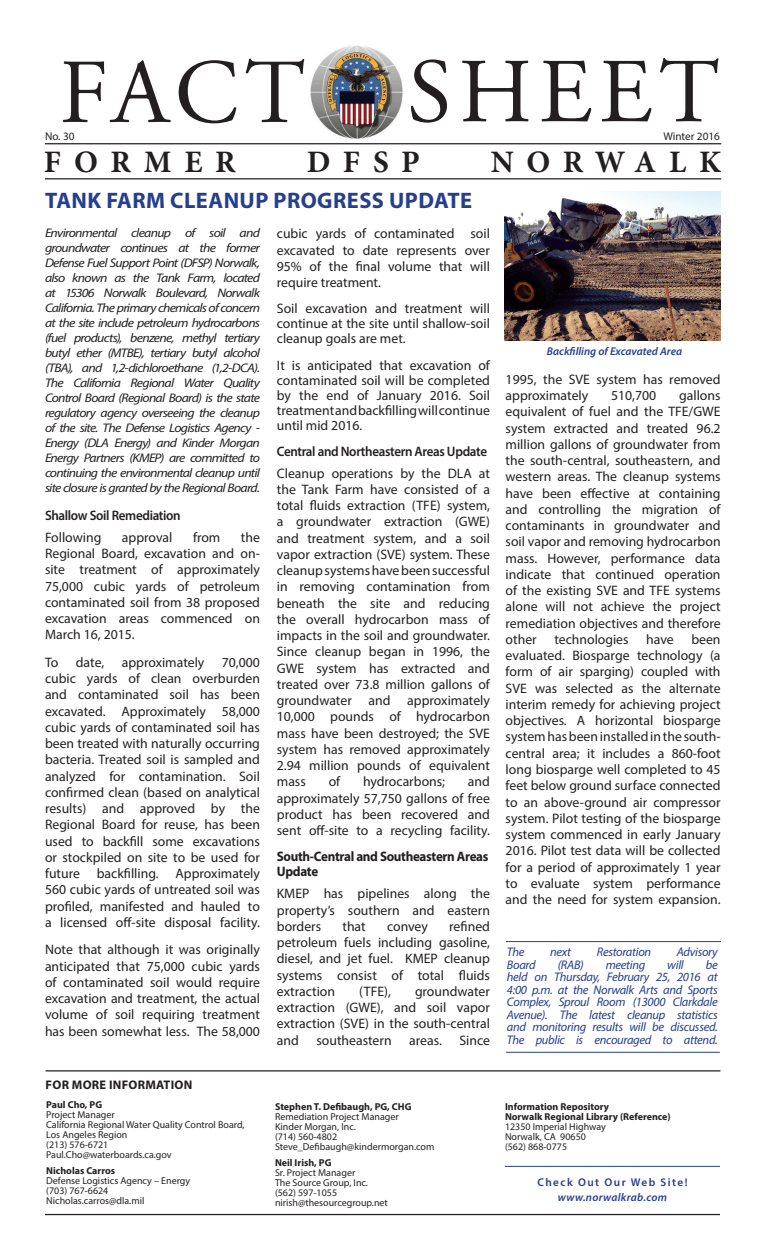
<style>
.page{position:relative;width:765px;height:1260px;background:#fff}
.page>*{position:absolute;margin:0;border:0;box-sizing:border-box;transform-origin:0 0}
.t1{font:91.25px "Adobe Garamond Pro";letter-spacing:.075em;color:#231f20}
.t2{font:700 31.25px "Minion Pro";letter-spacing:.405em;color:#231f20}
.t3{font:700 22.5px "Myriad Pro";letter-spacing:.02em;color:#253f8e}
.t4{font:13.75px/16.2px "Myriad Pro";color:#231f20;text-align:justify}
.t5{font:600 13.75px "Myriad Pro";letter-spacing:-.025em;color:#231f20;scale:.95 1}
.t6{font:700 13.75px/15px "Myriad Pro";letter-spacing:-.025em;color:#231f20;scale:.95 1}
.t7{font:italic 12.5px/15px "Myriad Pro";letter-spacing:-.05em;color:#231f20;text-align:justify;scale:1.1 1}
.t8{font:italic 12.5px/12.5px "Myriad Pro";letter-spacing:-.025em;color:#253f8e;text-align:justify}
.t9{font:700 12.5px "Myriad Pro";letter-spacing:.02em;color:#231f20}
.t10{font:italic 600 11.25px "Myriad Pro";color:#253f8e}
.t11{font:600 11.25px "Myriad Pro";letter-spacing:.13em;color:#253f8e}
.t12{font:italic 600 11.25px "Myriad Pro";letter-spacing:.025em;color:#253f8e}
.t13{font:11.25px "Myriad Pro";color:#231f20}
.t14{font:10px/10px "Myriad Pro";color:#231f20}
.t15{font:700 10px/10px "Myriad Pro";color:#231f20}
</style>
<div class="page">
<img style="left:310px;top:46px;width:93px;height:93px">
<hr style="left:45px;top:143px;width:676px;height:1px;background:#231f20">
<hr style="left:45px;top:178px;width:676px;height:1px;background:#231f20">
<hr style="left:505px;top:1166px;width:215px;height:1px;background:#253f8e">
<hr style="left:46px;top:1070px;width:675px;height:1px;background:#231f20">
<hr style="left:45px;top:1214px;width:675px;height:1px;background:#231f20">
<hr style="left:506px;top:941px;width:215px;height:1px;background:#253f8e">
<hr style="left:506px;top:1052px;width:214px;height:1px;background:#253f8e">
<img style="left:504px;top:191px;width:216px;height:150px">
<h1 class="t1" style="left:407px;top:37px;width:314px">SHEET</h1>
<p class="t13" style="left:663px;top:130px;width:58px">Winter 2016</p>
<h1 class="t1" style="left:59px;top:38px;width:247px">FACT</h1>
<h2 class="t2" style="left:44px;top:140px;width:193px">FORMER</h2>
<h2 class="t2" style="left:307px;top:140px;width:115px">DFSP</h2>
<h2 class="t2" style="left:491px;top:140px;width:232px">NORWALK</h2>
<p class="t13" style="left:45px;top:130px;width:31px">No. 30</p>
<h3 class="t3" style="left:45px;top:186px;width:429px">TANK FARM CLEANUP PROGRESS UPDATE</h3>
<p class="t7" style="left:45px;top:225px;width:197px">Environmental cleanup of soil and groundwater continues at the former Defense Fuel Support Point (DFSP) Norwalk, also known as the Tank Farm, located at 15306 Norwalk Boulevard, Norwalk California. The primary chemicals of concern at the site include petroleum hydrocarbons (fuel products), benzene, methyl tertiary butyl ether (MTBE), tertiary butyl alcohol (TBA), and 1,2-dichloroethane (1,2-DCA).<br>The California Regional Water Quality Control Board (Regional Board) is the state regulatory agency overseeing the cleanup of the site. The Defense Logistics Agency - Energy (DLA Energy) and Kinder Morgan Energy Partners (KMEP) are committed to continuing the environmental cleanup until site closure is granted by the Regional Board.</p>
<p class="t5" style="left:45px;top:507px;width:144px">Shallow Soil Remediation</p>
<p class="t4" style="left:45px;top:529px;width:58px">Following</p>
<p class="t4" style="left:122px;top:529px;width:52px">approval</p>
<p class="t4" style="left:193px;top:529px;width:29px">from</p>
<p class="t4" style="left:277px;top:225px;width:215px">cubic yards of contaminated soil excavated to date represents over 95% of the final volume that will require treatment.</p>
<p class="t4" style="left:277px;top:301px;width:215px;line-height:15px">Soil excavation and treatment will continue at the site until shallow-soil cleanup goals are met.</p>
<p class="t4" style="left:277px;top:357px;width:215px;line-height:15px">It is anticipated that excavation of contaminated soil will be completed by the end of January 2016. Soil treatment and backfilling will continue until mid 2016.</p>
<p class="t5" style="left:277px;top:442px;width:223px">Central and Northeastern Areas Update</p>
<p class="t4" style="left:277px;top:465px;width:215px">Cleanup operations by the DLA at the Tank Farm have consisted of a total fluids extraction (TFE) system, a groundwater extraction (GWE) and treatment system, and a soil vapor extraction (SVE) system. These cleanup systems have been successful in removing contamination from beneath the site and reducing the overall hydrocarbon mass of impacts in the soil and groundwater.<br>Since cleanup began in 1996, the GWE system has extracted and treated over 73.8 million gallons of groundwater and approximately 10,000 pounds of hydrocarbon mass have been destroyed; the SVE system has removed approximately 2.94 million pounds of equivalent mass</p>
<p class="t4" style="left:45px;top:529px;width:217px;text-indent:196px">the Regional Board, excavation and on&shy;site treatment of approximately 75,000 cubic yards of petroleum contaminated soil from 38 proposed excavation areas commenced on March 16, 2015.</p>
<p class="t4" style="left:45px;top:654px;width:15px">To</p>
<p class="t4" style="left:76px;top:654px;width:30px">date,</p>
<p class="t4" style="left:122px;top:654px;width:84px">approximately</p>
<p class="t4" style="left:45px;top:654px;width:217px;text-indent:177px">70,000 cubic yards of clean overburden and contaminated soil has been excavated. Approximately 58,000 cubic yards of contaminated soil has been treated with naturally occurring bacteria. Treated soil is sampled and analyzed for contamination. Soil confirmed clean (based on analytical results) and approved by the Regional Board for reuse, has been used to backfill some excavations or stockpiled on site to be used for future backfilling. Approximately 560 cubic yards of untreated soil was profiled, manifested and hauled to a licensed off-site disposal facility.</p>
<p class="t4" style="left:45px;top:941px;width:217px">Note that although it was originally anticipated that 75,000 cubic yards of contaminated soil would require excavation and treatment, the actual volume of soil requiring treatment has been somewhat less. The 58,000</p>
<p class="t4" style="left:329px;top:774px;width:13px">of</p>
<p class="t4" style="left:363px;top:774px;width:84px">hydrocarbons;</p>
<p class="t4" style="left:277px;top:774px;width:215px;text-indent:191px">and approximately 57,750 gallons of free product has been recovered and sent off-site to a recycling facility.</p>
<p class="t6" style="left:277px;top:849px;width:224px">South-Central and Southeastern Areas<br>Update</p>
<p class="t4" style="left:277px;top:885px;width:215px">KMEP has pipelines along the property’s southern and eastern borders</p>
<p class="t4" style="left:277px;top:918px;width:215px;text-indent:172px">refined petroleum fuels including gasoline, diesel, and jet fuel. KMEP cleanup systems consist of total fluids extraction</p>
<p class="t4" style="left:342px;top:918px;width:25px">that</p>
<p class="t4" style="left:387px;top:918px;width:42px">convey</p>
<p class="t4" style="left:277px;top:983px;width:215px;text-indent:138px">groundwater extraction (GWE), and soil vapor extraction (SVE) in the south-central and</p>
<p class="t4" style="left:359px;top:983px;width:33px">(TFE),</p>
<p class="t4" style="left:316px;top:1032px;width:77px">southeastern</p>
<p class="t4" style="left:409px;top:1032px;width:34px">areas.</p>
<p class="t4" style="left:459px;top:1032px;width:32px">Since</p>
<p class="t10" style="left:547px;top:345px;width:137px">Backfilling of Excavated Area</p>
<p class="t4" style="left:506px;top:371px;width:217px">1995, the SVE system has removed approximately</p>
<p class="t4" style="left:506px;top:387px;width:217px;text-indent:174px">gallons equivalent of fuel and the TFE/GWE system extracted and treated 96.2 million gallons of groundwater from the south-central, southeastern, and western areas. The cleanup systems have been effective at containing and controlling the migration of contaminants in groundwater and soil vapor and removing hydrocarbon mass. However, performance data indicate that continued operation of the existing SVE and TFE systems alone will not achieve the project remediation objectives and therefore other</p>
<p class="t4" style="left:611px;top:387px;width:47px">510,700</p>
<p class="t4" style="left:506px;top:631px;width:217px;text-indent:186px">been evaluated. Biosparge technology (a form of air sparging) coupled with SVE was selected as the alternate interim remedy for achieving project objectives. A horizontal biosparge system has been installed in the south&shy;central area; it includes a 860-foot long biosparge well completed to 45 feet below ground surface connected to an above-ground air compressor system. Pilot testing of the biosparge system commenced in early January 2016. Pilot test data will be collected for a period of approximately 1 year to evaluate system performance and the need for system expansion.</p>
<p class="t4" style="left:554px;top:631px;width:76px">technologies</p>
<p class="t4" style="left:646px;top:631px;width:29px">have</p>
<p class="t8" style="left:507px;top:946px;width:19px">The</p>
<p class="t8" style="left:550px;top:946px;width:22px">next</p>
<p class="t8" style="left:597px;top:946px;width:56px">Restoration</p>
<p class="t8" style="left:677px;top:946px;width:42px">Advisory</p>
<p class="t8" style="left:507px;top:958px;width:30px">Board</p>
<p class="t8" style="left:558px;top:958px;width:28px">(RAB)</p>
<p class="t8" style="left:606px;top:958px;width:41px">meeting</p>
<p class="t8" style="left:667px;top:958px;width:18px">will</p>
<p class="t8" style="left:507px;top:958px;width:212px;text-indent:199px">be held on Thursday, February 25, 2016 at 4:00 p.m. at the Norwalk Arts and Sports Complex, Sproul Room (13000 Clarkdale Avenue). The latest cleanup statistics and monitoring results will be discussed.<br>The public is encouraged to attend.</p>
<p class="t9" style="left:46px;top:1077px;width:148px">FOR MORE INFORMATION</p>
<p class="t15" style="left:46px;top:1100px;width:57px">Paul Cho, PG</p>
<p class="t14" style="left:46px;top:1110px;width:200px">Project Manager<br>California Regional Water Quality Control Board,<br>Los Angeles Region<br>(213) 576-6721<br>Paul.Cho@waterboards.ca.gov</p>
<p class="t15" style="left:46px;top:1165px;width:70px">Nicholas Carros</p>
<p class="t14" style="left:46px;top:1176px;width:145px">Defense Logistics Agency – Energy (703) 767-6624<br>Nicholas.carros@dla.mil</p>
<p class="t15" style="left:275px;top:1101px;width:138px">Stephen T. Defibaugh, PG, CHG</p>
<p class="t14" style="left:275px;top:1111px;width:161px">Remediation Project Manager<br>Kinder Morgan, Inc.<br>(714) 560-4802<br>Steve_Defibaugh@kindermorgan.com</p>
<p class="t15" style="left:275px;top:1157px;width:58px">Neil Irish, PG</p>
<p class="t14" style="left:275px;top:1167px;width:114px">Sr. Project Manager<br>The Source Group, Inc. (562) 597-1055 nirish@thesourcegroup.net</p>
<p class="t11" style="left:537px;top:1175px;width:152px">Check Out Our Web Site!</p>
<p class="t15" style="left:505px;top:1101px;width:167px">Information Repository<br>Norwalk Regional Library (Reference)</p>
<p class="t14" style="left:505px;top:1121px;width:102px">12350 Imperial Highway<br>Norwalk, CA 90650 (562) 868-0775</p>
<p class="t12" style="left:558px;top:1190px;width:111px">www.norwalkrab.com</p>
</div>
